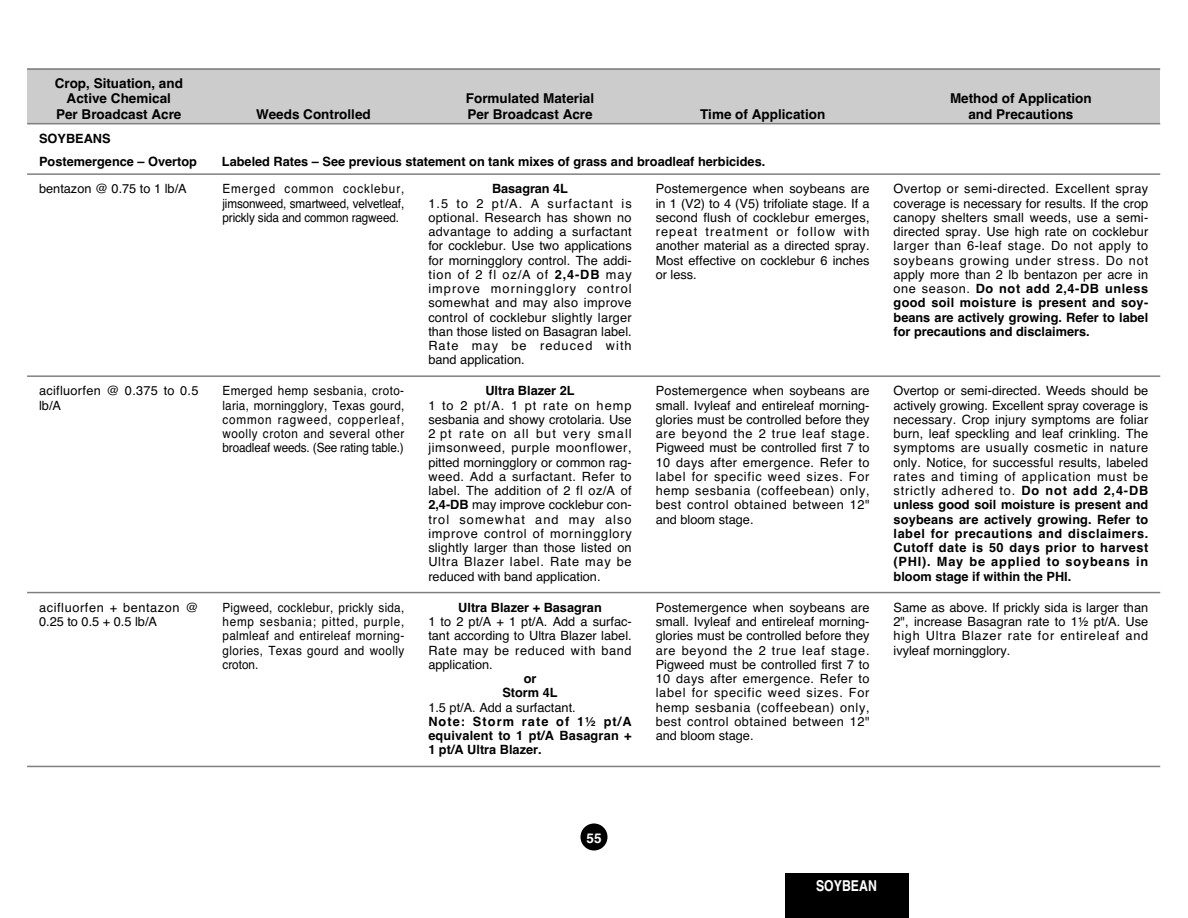
<style>
.page{position:relative;width:1188px;height:918px;background:#fff}
.page>*{position:absolute;margin:0;border:0;box-sizing:border-box;transform-origin:0 0}
.t1{font:700 condensed 15px "Helvetica";color:#fff}
.t2{font:700 13.5px/15.8px "Helvetica";color:#000;text-align:center}
.t3{font:700 13.5px "Helvetica";color:#fff}
.t4{font:12.75px/14.2px "Helvetica";letter-spacing:.025em;color:#000;text-align:justify}
.t5{font:12.75px/14.2px "Helvetica";letter-spacing:.025em;color:#000;text-align:justify;scale:.92 1}
.t6{font:700 12.75px/14.2px "Helvetica";color:#000}
.t7{font:12.75px "Helvetica";color:#000}
.t8{font:12.75px/14.2px "Helvetica";letter-spacing:.045em;color:#000}
.s1{font-weight:700}
</style>
<div class="page">
<div style="left:27px;top:68px;width:184px;height:56px;background:#ccc"></div>
<div style="left:211px;top:68px;width:205px;height:56px;background:#ccc"></div>
<div style="left:416px;top:68px;width:228px;height:56px;background:#ccc"></div>
<div style="left:644px;top:68px;width:238px;height:56px;background:#ccc"></div>
<div style="left:882px;top:68px;width:278px;height:56px;background:#ccc"></div>
<hr style="left:27px;top:68px;width:1133px;height:2px;background:#808080">
<hr style="left:27px;top:123px;width:1133px;height:1px;background:#808080">
<hr style="left:27px;top:173px;width:1133px;height:2px;background:#808080">
<hr style="left:27px;top:375px;width:1133px;height:2px;background:#808080">
<hr style="left:27px;top:592px;width:1133px;height:1px;background:#808080">
<hr style="left:27px;top:766px;width:1133px;height:1px;background:#808080">
<div style="left:580px;top:824px;width:28px;height:26px;background:#000;border-radius:50%"></div>
<div style="left:785px;top:873px;width:123px;height:45px;background:#000"></div>
<p class="t2" style="left:55px;top:75px;width:130px">Crop, Situation, and<br>Active Chemical<br>Per Broadcast Acre</p>
<p class="t6" style="left:39px;top:127px;width:160px;line-height:23.2px">SOYBEANS<br>Postemergence – Overtop</p>
<p class="t2" style="left:256px;top:107px;width:116px">Weeds Controlled</p>
<p class="t2" style="left:466px;top:91px;width:130px;text-align:left">Formulated Material<br>Per Broadcast Acre</p>
<p class="t2" style="left:700px;top:107px;width:127px">Time of Application</p>
<p class="t6" style="left:222px;top:155px;width:545px">Labeled Rates – See previous statement on tank mixes of grass and broadleaf herbicides.</p>
<p class="t2" style="left:950px;top:91px;width:143px">Method of Application and Precautions</p>
<p class="t7" style="left:39px;top:182px;width:149px">bentazon @ 0.75 to 1 lb/A</p>
<p class="t5" style="left:223px;top:182px;width:199px">Emerged common cocklebur, jimsonweed, smartweed, velvetleaf, prickly sida and common ragweed.</p>
<p class="t6" style="left:492px;top:182px;width:77px">Basagran 4L</p>
<p class="t4" style="left:428px;top:196px;width:205px">1.5 to 2 pt/A. A surfactant is optional. Research has shown no advantage to adding a surfactant for cocklebur. Use two applications for morningglory control. The addi&shy;tion of 2 fl oz/A of <span class="s1">2,4-DB</span> may improve morningglory control somewhat and may also improve control of cocklebur slightly larger than those listed on Basagran label.<br>Rate may be reduced with band application.</p>
<p class="t4" style="left:39px;top:384px;width:161px">acifluorfen @ 0.375 to 0.5 lb/A</p>
<p class="t5" style="left:223px;top:384px;width:199px">Emerged hemp sesbania, croto&shy;laria, morningglory, Texas gourd, common ragweed, copperleaf, woolly croton and several other broadleaf weeds. (See rating table.)</p>
<p class="t6" style="left:485px;top:384px;width:91px">Ultra Blazer 2L</p>
<p class="t4" style="left:428px;top:398px;width:205px">1 to 2 pt/A. 1 pt rate on hemp sesbania and showy crotolaria. Use 2 pt rate on all but very small jimsonweed, purple moonflower, pitted morningglory or common rag&shy;weed. Add a surfactant. Refer to label. The addition of 2 fl oz/A of <span class="s1">2,4-DB</span> may improve cocklebur con&shy;trol somewhat and may also improve control of morningglory slightly larger than those listed on Ultra Blazer label. Rate may be reduced with band application.</p>
<p class="t8" style="left:39px;top:600px;width:161px">acifluorfen + bentazon @<br>0.25 to 0.5 + 0.5 lb/A</p>
<p class="t5" style="left:223px;top:600px;width:199px">Pigweed, cocklebur, prickly sida, hemp sesbania; pitted, purple, palmleaf and entireleaf morning&shy;glories, Texas gourd and woolly croton.</p>
<p class="t6" style="left:458px;top:600px;width:145px">Ultra Blazer + Basagran</p>
<p class="t4" style="left:428px;top:615px;width:205px">1 to 2 pt/A + 1 pt/A. Add a surfac&shy;tant according to Ultra Blazer label.<br>Rate may be reduced with band application.</p>
<p class="t6" style="left:502px;top:672px;width:57px;text-align:center">or<br>Storm 4L</p>
<p class="t7" style="left:428px;top:700px;width:149px">1.5 pt/A. Add a surfactant.</p>
<p class="t6" style="left:428px;top:714px;width:205px;text-align:justify">Note: Storm rate of 1½ pt/A equivalent to 1 pt/A Basagran + 1 pt/A Ultra Blazer.</p>
<p class="t4" style="left:656px;top:182px;width:215px">Postemergence when soybeans are in 1 (V2) to 4 (V5) trifoliate stage. If a second flush of cocklebur emerges, repeat treatment or follow with another material as a directed spray.<br>Most effective on cocklebur 6 inches or less.</p>
<p class="t4" style="left:894px;top:182px;width:256px">Overtop or semi-directed. Excellent spray coverage is necessary for results. If the crop canopy shelters small weeds, use a semi&shy;directed spray. Use high rate on cocklebur larger than 6-leaf stage. Do not apply to soybeans growing under stress. Do not apply more than 2 lb bentazon per acre in one season. <span class="s1">Do not add 2,4-DB unless good soil moisture is present and soy&shy;beans are actively growing. Refer to label for precautions and disclaimers.</span></p>
<p class="t4" style="left:656px;top:384px;width:215px">Postemergence when soybeans are small. Ivyleaf and entireleaf morning&shy;glories must be controlled before they are beyond the 2 true leaf stage.<br>Pigweed must be controlled first 7 to 10 days after emergence. Refer to label for specific weed sizes. For hemp sesbania (coffeebean) only, best control obtained between 12" and bloom stage.</p>
<p class="t4" style="left:894px;top:384px;width:256px">Overtop or semi-directed. Weeds should be actively growing. Excellent spray coverage is necessary. Crop injury symptoms are foliar burn, leaf speckling and leaf crinkling. The symptoms are usually cosmetic in nature only. Notice, for successful results, labeled rates and timing of application must be strictly adhered to. <span class="s1">Do not add 2,4-DB unless good soil moisture is present and soybeans are actively growing. Refer to label for precautions and disclaimers.<br>Cutoff date is 50 days prior to harvest (PHI). May be applied to soybeans in bloom stage if within the PHI.</span></p>
<p class="t4" style="left:656px;top:600px;width:215px">Postemergence when soybeans are small. Ivyleaf and entireleaf morning&shy;glories must be controlled before they are beyond the 2 true leaf stage.<br>Pigweed must be controlled first 7 to 10 days after emergence. Refer to label for specific weed sizes. For hemp sesbania (coffeebean) only, best control obtained between 12" and bloom stage.</p>
<p class="t4" style="left:894px;top:600px;width:256px">Same as above. If prickly sida is larger than 2", increase Basagran rate to 1½ pt/A. Use high Ultra Blazer rate for entireleaf and ivyleaf morningglory.</p>
<p class="t3" style="left:586px;top:830px;width:17px">55</p>
<p class="t1" style="left:816px;top:880px;width:62px">SOYBEAN</p>
</div>
